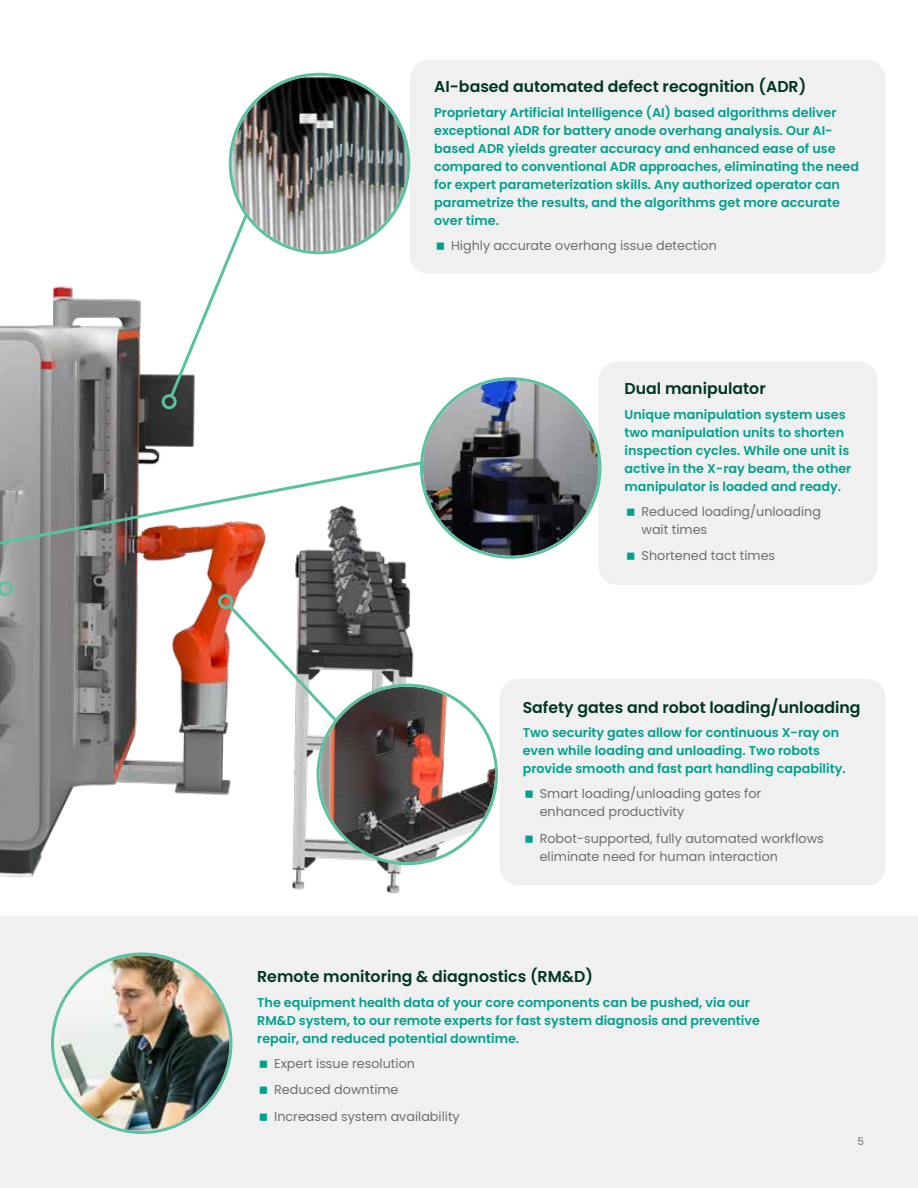
<style>
.page{position:relative;width:918px;height:1188px;background:#fff}
.page>*{position:absolute;margin:0;border:0;box-sizing:border-box;transform-origin:0 0}
.t1{font:600 15.75px "Poppins";color:#003525}
.t2{font:600 12.75px/18px "Poppins";color:#00a08e}
.t3{font:12.75px/18px "Poppins";color:#6d6e71}
.t4{font:10.5px "Poppins";color:#6d6e71}
</style>
<div class="page">
<div style="left:0;top:916px;width:918px;height:272px;background:#f0f0f1"></div>
<div style="left:411px;top:61px;width:474px;height:212px;background:#f0f0f1;border-radius:18px"></div>
<div style="left:410px;top:60px;width:476px;height:214px;border:2px solid #dadbdc;border-radius:18px"></div>
<div style="left:599px;top:362px;width:278px;height:222px;background:#f0f0f1;border-radius:18px"></div>
<div style="left:598px;top:362px;width:280px;height:223px;border:2px solid #dadbdc;border-radius:18px"></div>
<div style="left:500px;top:680px;width:385px;height:205px;background:#f0f0f1;border-radius:18px"></div>
<div style="left:500px;top:679px;width:386px;height:207px;border:2px solid #dadbdc;border-radius:18px"></div>
<img style="left:0;top:286px;width:449px;height:608px">
<img style="left:232px;top:76px;width:175px;height:175px;border-radius:88px">
<img style="left:423px;top:380px;width:175px;height:176px;border-radius:88px">
<img style="left:320px;top:687px;width:175px;height:175px;border-radius:88px">
<svg style="left:0;top:581px;width:13px;height:269px;background:#888b8a"></svg>
<svg style="left:168px;top:211px;width:82px;height:189px"></svg>
<div style="left:162px;top:394px;width:15px;height:15px;border:3px solid #5bc1a3;border-radius:50%"></div>
<svg style="left:0;top:459px;width:425px;height:109px"></svg>
<svg style="left:225px;top:602px;width:115px;height:123px"></svg>
<div style="left:218px;top:594px;width:15px;height:15px;border:3px solid #5bc1a3;border-radius:50%"></div>
<img style="left:54px;top:956px;width:176px;height:175px;border-radius:88px">
<svg style="left:260px;top:1060px;width:7px;height:8px"></svg>
<svg style="left:260px;top:1087px;width:7px;height:7px"></svg>
<svg style="left:260px;top:1113px;width:7px;height:8px"></svg>
<p class="t1" style="left:434px;top:78px;width:374px">AI-based automated defect recognition (ADR)</p>
<p class="t2" style="left:434px;top:104px;width:426px">Proprietary Artificial Intelligence (AI) based algorithms deliver exceptional ADR for battery anode overhang analysis. Our AI&shy;based ADR yields greater accuracy and enhanced ease of use compared to conventional ADR approaches, eliminating the need for expert parameterization skills. Any authorized operator can parametrize the results, and the algorithms get more accurate over time.</p>
<p class="t3" style="left:451px;top:236px;width:267px">Highly accurate overhang issue detection</p>
<p class="t1" style="left:625px;top:380px;width:143px">Dual manipulator</p>
<p class="t2" style="left:625px;top:406px;width:228px">Unique manipulation system uses two manipulation units to shorten inspection cycles. While one unit is active in the X-ray beam, the other manipulator is loaded and ready.</p>
<p class="t3" style="left:642px;top:502px;width:181px">Reduced loading/unloading wait times</p>
<p class="t3" style="left:642px;top:547px;width:135px">Shortened tact times</p>
<p class="t1" style="left:523px;top:698px;width:339px">Safety gates and robot loading/unloading</p>
<p class="t2" style="left:523px;top:724px;width:324px">Two security gates allow for continuous X-ray on even while loading and unloading. Two robots provide smooth and fast part handling capability.</p>
<p class="t3" style="left:540px;top:785px;width:223px">Smart loading/unloading gates for enhanced productivity</p>
<p class="t3" style="left:540px;top:829px;width:286px">Robot-supported, fully automated workflows eliminate need for human interaction</p>
<p class="t1" style="left:257px;top:968px;width:337px">Remote monitoring &amp; diagnostics (RM&amp;D)</p>
<p class="t2" style="left:257px;top:994px;width:504px">The equipment health data of your core components can be pushed, via our<br>RM&amp;D system, to our remote experts for fast system diagnosis and preventive repair, and reduced potential downtime.</p>
<p class="t3" style="left:274px;top:1050px;width:187px;line-height:26.5px">Expert issue resolution<br>Reduced downtime<br>Increased system availability</p>
<p class="t4" style="left:857px;top:1135px;width:8px">5</p>
</div>
